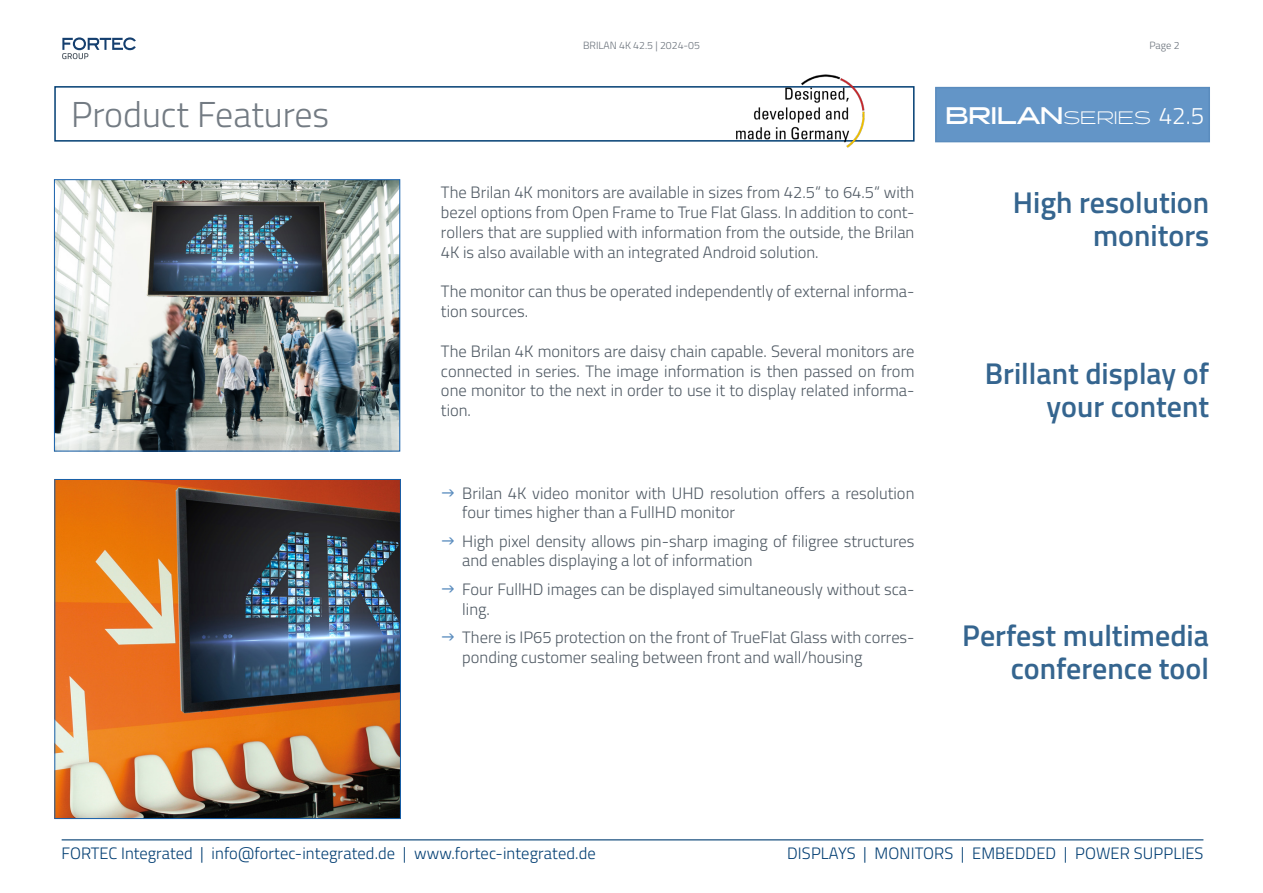
<style>
.page{position:relative;width:1263px;height:893px;background:#fff}
.page>*{position:absolute;margin:0;border:0;box-sizing:border-box;transform-origin:0 0}
.t1{font:300 36px "Titillium Web";color:#737b83}
.t2{font:600 30px/33px "Titillium Web";color:#35658f;text-align:right}
.t3{font:700 24px "Halogen";color:#fff}
.t4{font:300 16.5px/19.8px "Titillium Web";color:#505a64}
.t5{font:300 16.5px "Titillium Web";letter-spacing:.005em;color:#023e73}
.t6{font:300 10.5px "Titillium Web";color:#69717a}
.s1{font-weight:300;font-size:18px}
.s2{font-family:"Titillium Web";font-weight:300}
</style>
<div class="page">
<svg style="left:62px;top:37px;width:74px;height:22px"></svg>
<hr style="left:62px;top:839px;width:1141px;height:2px;background:#023e73">
<div style="left:935px;top:87px;width:275px;height:55px;background:#6395c7"></div>
<div style="left:54px;top:86px;width:860px;height:56px;border:2px solid #023e73"></div>
<img style="left:56px;top:181px;width:342px;height:268px">
<div style="left:54px;top:179px;width:346px;height:272px;border:1px solid #1760ab"></div>
<img style="left:56px;top:481px;width:343px;height:336px">
<div style="left:54px;top:479px;width:347px;height:340px;border:1px solid #1760ab"></div>
<img style="left:737px;top:74px;width:129px;height:73px">
<p class="t6" style="left:583px;top:38px;width:118px">BRILAN 4K 42.5 | 2024-05</p>
<p class="t6" style="left:1149px;top:38px;width:32px">Page 2</p>
<p class="t1" style="left:71px;top:89px;width:260px">Product Features</p>
<p class="t3" style="left:945px;top:101px;width:260px">BRILAN<span class="s1">SERIES</span> <span class="s2">42.5</span></p>
<p class="t4" style="left:441px;top:182px;width:475px;text-align:justify">The Brilan 4K monitors are available in sizes from 42.5“ to 64.5“ with bezel options from Open Frame to True Flat Glass. In addition to cont&shy;rollers that are supplied with information from the outside, the Brilan 4K is also available with an integrated Android solution.</p>
<p class="t4" style="left:441px;top:281px;width:475px">The monitor can thus be operated independently of external informa&shy;tion sources.</p>
<p class="t4" style="left:441px;top:340px;width:475px;text-align:justify">The Brilan 4K monitors are daisy chain capable. Several monitors are connected in series. The image information is then passed on from one monitor to the next in order to use it to display related informa&shy;tion.</p>
<p class="t4" style="left:462px;top:482px;width:454px">Brilan 4K video monitor with UHD resolution offers a resolution four times higher than a FullHD monitor</p>
<p class="t4" style="left:462px;top:530px;width:454px">High pixel density allows pin-sharp imaging of filigree structures and enables displaying a lot of information</p>
<p class="t4" style="left:462px;top:578px;width:454px">Four FullHD images can be displayed simultaneously without sca&shy;ling.</p>
<p class="t4" style="left:462px;top:626px;width:454px">There is IP65 protection on the front of TrueFlat Glass with corres&shy;ponding customer sealing between front and wall/housing</p>
<p class="t2" style="left:1013px;top:184px;width:198px">High resolution</p>
<p class="t2" style="left:1093px;top:217px;width:118px">monitors</p>
<p class="t2" style="left:985px;top:356px;width:226px">Brillant display of your content</p>
<p class="t2" style="left:962px;top:617px;width:248px">Perfest multimedia conference tool</p>
<p class="t5" style="left:62px;top:841px;width:536px">FORTEC Integrated | info@fortec-integrated.de | www.fortec-integrated.de</p>
<p class="t5" style="left:787px;top:841px;width:418px">DISPLAYS | MONITORS | EMBEDDED | POWER SUPPLIES</p>
</div>
